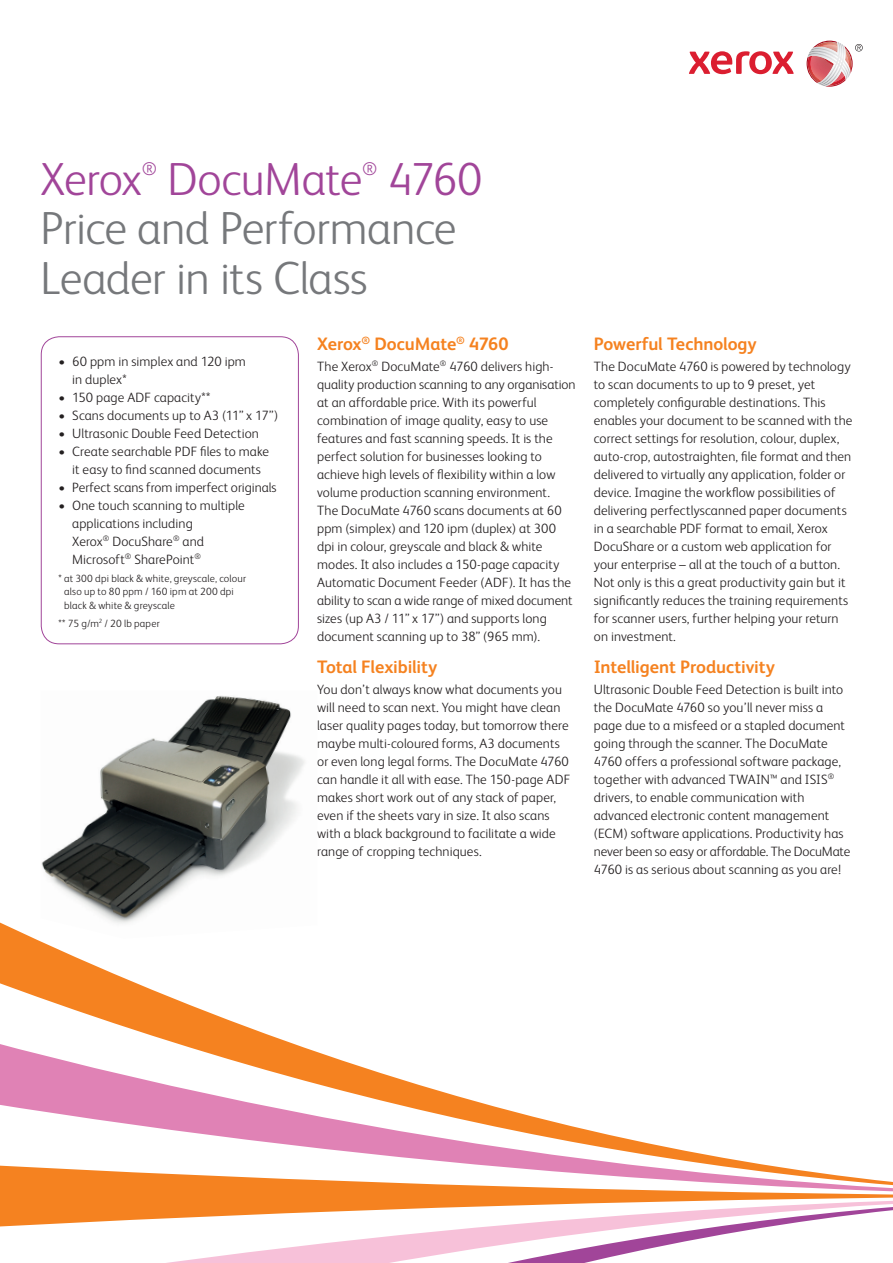
<style>
.page{position:relative;width:893px;height:1263px;background:#fff}
.page>*{position:absolute;margin:0;border:0;box-sizing:border-box;transform-origin:0 0}
.t1{font:300 46.5px/49.5px "Xerox Sans";letter-spacing:-.01em;color:#76787b}
.t2{font:300 46.5px "Xerox Sans";letter-spacing:-.01em;color:#a14599}
.t3{font:300 18.3px "Xerox Sans";color:#a14599}
.t4{font:700 18px "Xerox Sans";letter-spacing:-.005em;color:#f58220}
.t5{font:300 13.5px/18px "Xerox Sans";letter-spacing:.01em;color:#231f20}
.t6{font:300 10.5px/13.5px "Xerox Sans";letter-spacing:.02em;color:#231f20}
</style>
<div class="page">
<svg style="left:0;top:922px;width:223px;height:96px"></svg>
<svg style="left:0;top:1018px;width:736px;height:142px"></svg>
<svg style="left:0;top:1160px;width:893px;height:36px"></svg>
<svg style="left:0;top:1196px;width:893px;height:67px"></svg>
<img style="left:40px;top:695px;width:265px;height:243px">
<div style="left:41px;top:336px;width:258px;height:308px;border:1px solid #a14599;border-radius:18px"></div>
<svg style="left:689px;top:51px;width:105px;height:23px"></svg>
<svg style="left:807px;top:41px;width:56px;height:46px"></svg>
<h1 class="t2" style="left:40px;top:148px;width:103px">Xerox</h1>
<h2 class="t3" style="left:142px;top:157px;width:17px">®</h2>
<h1 class="t2" style="left:167px;top:148px;width:196px">DocuMate</h1>
<h2 class="t3" style="left:362px;top:157px;width:17px">®</h2>
<h1 class="t2" style="left:388px;top:148px;width:96px">4760</h1>
<h1 class="t1" style="left:41px;top:201px;width:417px">Price and Performance<br>Leader in its Class</h1>
<p class="t5" style="left:72px;top:351px;width:175px;text-indent:-14px">• 60 ppm in simplex and 120 ipm in duplex*</p>
<p class="t5" style="left:58px;top:387px;width:153px">• 150 page ADF capacity**</p>
<p class="t5" style="left:58px;top:405px;width:221px">• Scans documents up to A3 (11” x 17”)</p>
<p class="t5" style="left:58px;top:423px;width:202px">• Ultrasonic Double Feed Detection</p>
<p class="t5" style="left:58px;top:441px;width:212px;text-align:center">• Create searchable PDF files to make it easy to find scanned documents</p>
<p class="t5" style="left:58px;top:477px;width:220px">• Perfect scans from imperfect originals</p>
<p class="t5" style="left:72px;top:495px;width:174px;text-indent:-14px">• One touch scanning to multiple applications including<br>Xerox<sup>®</sup> DocuShare<sup>®</sup> and<br>Microsoft<sup>®</sup> SharePoint<sup>®</sup></p>
<p class="t6" style="left:64px;top:571px;width:184px;text-indent:-6px">* at 300 dpi black &amp; white, greyscale, colour also up to 80 ppm / 160 ipm at 200 dpi black &amp; white &amp; greyscale</p>
<p class="t6" style="left:59px;top:616px;width:103px">** 75 g/m<sup>2</sup> / 20 lb paper</p>
<h3 class="t4" style="left:317px;top:331px;width:193px">Xerox<sup>®</sup> DocuMate<sup>®</sup> 4760</h3>
<p class="t5" style="left:317px;top:356px;width:260px">The Xerox<sup>®</sup> DocuMate<sup>®</sup> 4760 delivers high&shy;quality production scanning to any organisation at an affordable price. With its powerful combination of image quality, easy to use features and fast scanning speeds. It is the perfect solution for businesses looking to achieve high levels of flexibility within a low volume production scanning environment.<br>The DocuMate 4760 scans documents at 60 ppm (simplex) and 120 ipm (duplex) at 300 dpi in colour, greyscale and black &amp; white modes. It also includes a 150-page capacity Automatic Document Feeder (ADF). It has the ability to scan a wide range of mixed document sizes (up A3 / 11” x 17”) and supports long document scanning up to 38” (965 mm).</p>
<h3 class="t4" style="left:317px;top:654px;width:122px">Total Flexibility</h3>
<p class="t5" style="left:317px;top:679px;width:254px">You don’t always know what documents you will need to scan next. You might have clean laser quality pages today, but tomorrow there maybe multi-coloured forms, A3 documents or even long legal forms. The DocuMate 4760 can handle it all with ease. The 150-page ADF makes short work out of any stack of paper, even if the sheets vary in size. It also scans with a black background to facilitate a wide range of cropping techniques.</p>
<h3 class="t4" style="left:594px;top:331px;width:164px">Powerful Technology</h3>
<p class="t5" style="left:594px;top:356px;width:260px">The DocuMate 4760 is powered by technology to scan documents to up to 9 preset, yet completely configurable destinations. This enables your document to be scanned with the correct settings for resolution, colour, duplex, auto-crop, autostraighten, file format and then delivered to virtually any application, folder or device. Imagine the workflow possibilities of delivering perfectlyscanned paper documents in a searchable PDF format to email, Xerox DocuShare or a custom web application for your enterprise – all at the touch of a button.<br>Not only is this a great productivity gain but it significantly reduces the training requirements for scanner users, further helping your return on investment.</p>
<h3 class="t4" style="left:594px;top:654px;width:183px">Intelligent Productivity</h3>
<p class="t5" style="left:594px;top:679px;width:258px">Ultrasonic Double Feed Detection is built into the DocuMate 4760 so you’ll never miss a page due to a misfeed or a stapled document going through the scanner. The DocuMate 4760 offers a professional software package, together with advanced TWAIN™ and ISIS<sup>® </sup>drivers, to enable communication with advanced electronic content management (ECM) software applications. Productivity has never been so easy or affordable. The DocuMate 4760 is as serious about scanning as you are!</p>
</div>
